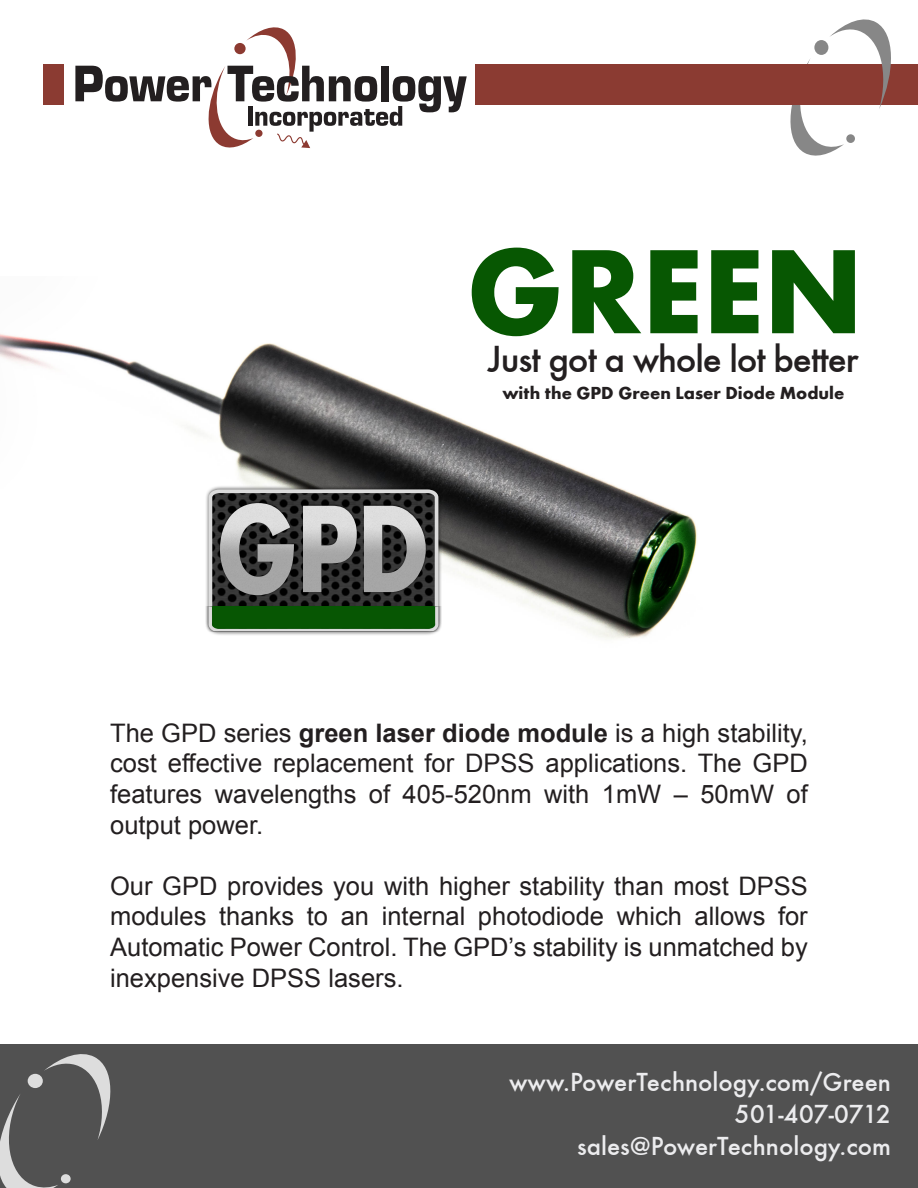
<style>
.page{position:relative;width:918px;height:1188px;background:#fff}
.page>*{position:absolute;margin:0;border:0;box-sizing:border-box;transform-origin:0 0}
.t1{font:124.5px "Futura T Bold";color:#075702}
.t2{font:39px "Futura T Medium";letter-spacing:-.03em;color:#231f20}
.t3{font:27px "Futura T Medium";color:#ececee}
.t4{font:27px "Futura T Medium";letter-spacing:-.03em;color:#ececee}
.t5{font:25.5px/30.6px "Arial";color:#231f20;text-align:justify}
.t6{font:18px "Futura T Bold";color:#231f20}
.s1{font-weight:700}
</style>
<div class="page">
<img style="left:0;top:333px;width:697px;height:306px">
<div style="left:43px;top:65px;width:21px;height:40px;background:#8b3b32"></div>
<div style="left:475px;top:65px;width:443px;height:40px;background:#8b3b32"></div>
<svg style="left:75px;top:27px;width:392px;height:121px"></svg>
<div style="left:255px;top:130px;width:8px;height:7px;background:#8c3a31;border-radius:50%"></div>
<div style="left:234px;top:43px;width:12px;height:11px;background:#8c3a31;border-radius:50%"></div>
<div style="left:0;top:1044px;width:918px;height:144px;background:#515151"></div>
<svg style="left:0;top:1054px;width:111px;height:134px"></svg>
<div style="left:61px;top:1174px;width:10px;height:9px;background:#ddd;border-radius:50%"></div>
<div style="left:28px;top:1074px;width:15px;height:14px;background:#ddd;border-radius:50%"></div>
<svg style="left:785px;top:19px;width:111px;height:137px"></svg>
<div style="left:814px;top:40px;width:14px;height:15px;background:#878787;border-radius:50%"></div>
<img style="left:202px;top:485px;width:243px;height:153px">
<img style="left:209px;top:489px;width:229px;height:143px">
<img style="left:212px;top:493px;width:223px;height:113px">
<img style="left:202px;top:606px;width:241px;height:25px">
<img style="left:209px;top:606px;width:229px;height:25px">
<div style="left:212px;top:606px;width:223px;height:23px;background:#075603"></div>
<p class="t1" style="left:467px;top:218px;width:398px">GREEN</p>
<p class="t2" style="left:488px;top:336px;width:372px">Just got a whole lot better</p>
<p class="t6" style="left:502px;top:382px;width:344px">with the GPD Green Laser Diode Module</p>
<p class="t5" style="left:110px;top:718px;width:699px">The GPD series <span class="s1">green laser diode module</span> is a high stability, cost effective replacement for DPSS applications. The GPD features wavelengths of 405-520nm with 1mW – 50mW of output power.</p>
<p class="t5" style="left:110px;top:871px;width:699px">Our GPD provides you with higher stability than most DPSS modules thanks to an internal photodiode which allows for Automatic Power Control. The GPD’s stability is unmatched by inexpensive DPSS lasers.</p>
<p class="t3" style="left:509px;top:1066px;width:383px">www.PowerTechnology.com/Green</p>
<p class="t4" style="left:734px;top:1098px;width:158px">501-407-0712</p>
<p class="t3" style="left:577px;top:1130px;width:315px">sales@PowerTechnology.com</p>
</div>
